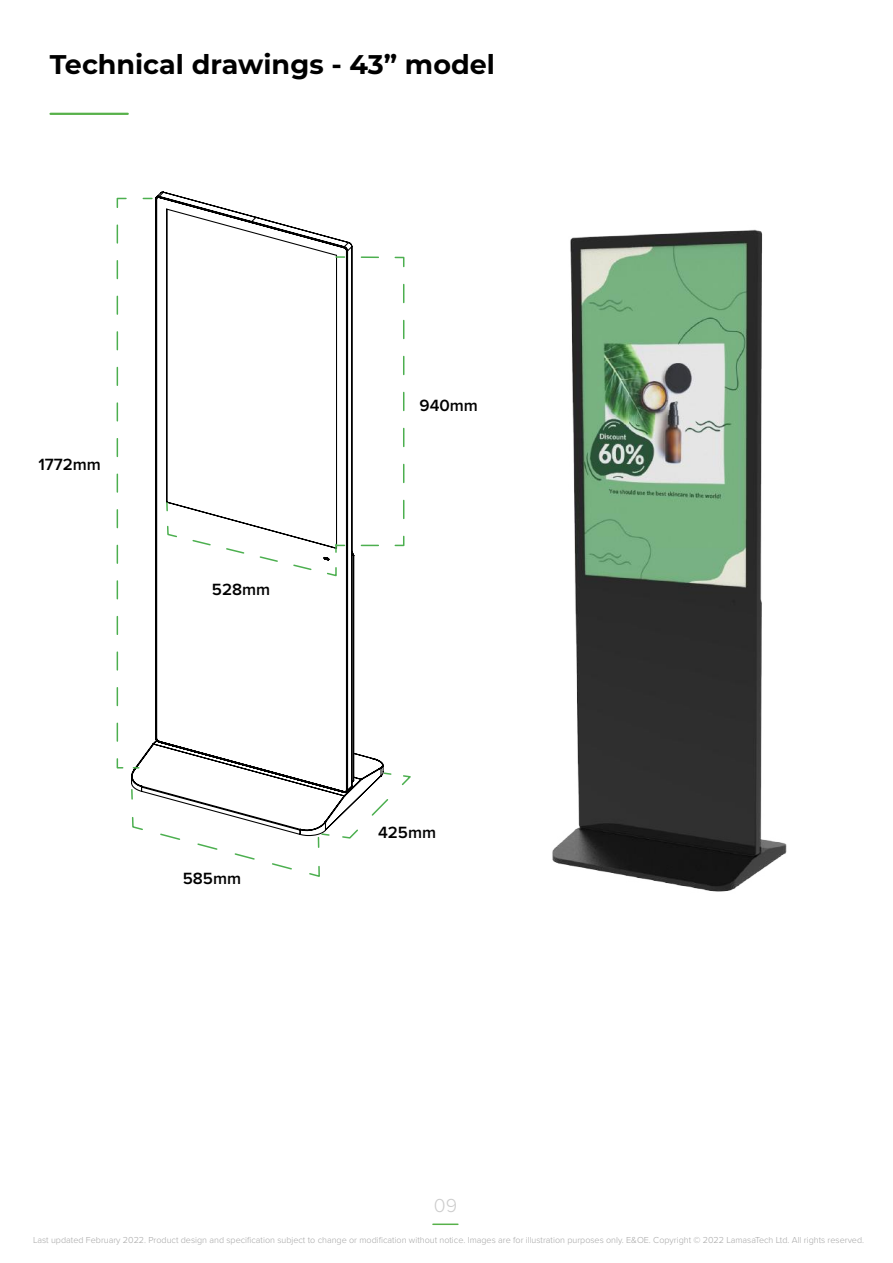
<style>
.page{position:relative;width:893px;height:1263px;background:#fff}
.page>*{position:absolute;margin:0;border:0;box-sizing:border-box;transform-origin:0 0}
.t1{font:700 27px "Montserrat";color:#000}
.t2{font:300 19.5px "Proxima Nova";color:#ccc}
.t3{font:600 16.8px "Proxima Nova";color:#000}
.t4{font:300 9px "Proxima Nova";color:#a5a5a5}
</style>
<div class="page">
<hr style="left:51px;top:113px;width:77px;height:2px;background:#57b14a">
<img style="left:552px;top:229px;width:235px;height:663px">
<hr style="left:433px;top:1223px;width:25px;height:2px;background:#57b14a">
<svg style="left:116px;top:197px;width:295px;height:680px"></svg>
<h1 class="t1" style="left:50px;top:45px;width:447px">Technical drawings - 43” model</h1>
<h3 class="t3" style="left:38px;top:452px;width:64px">1772mm</h3>
<h3 class="t3" style="left:212px;top:576px;width:60px">528mm</h3>
<h3 class="t3" style="left:183px;top:866px;width:60px">585mm</h3>
<h3 class="t3" style="left:420px;top:393px;width:60px">940mm</h3>
<h3 class="t3" style="left:378px;top:820px;width:60px">425mm</h3>
<h2 class="t2" style="left:434px;top:1190px;width:25px">09</h2>
<p class="t4" style="left:33px;top:1233px;width:833px">Last updated February 2022. Product design and specification subject to change or modification without notice. Images are for illustration purposes only. E&amp;OE. Copyright © 2022 LamasaTech Ltd. All rights reserved.</p>
</div>
